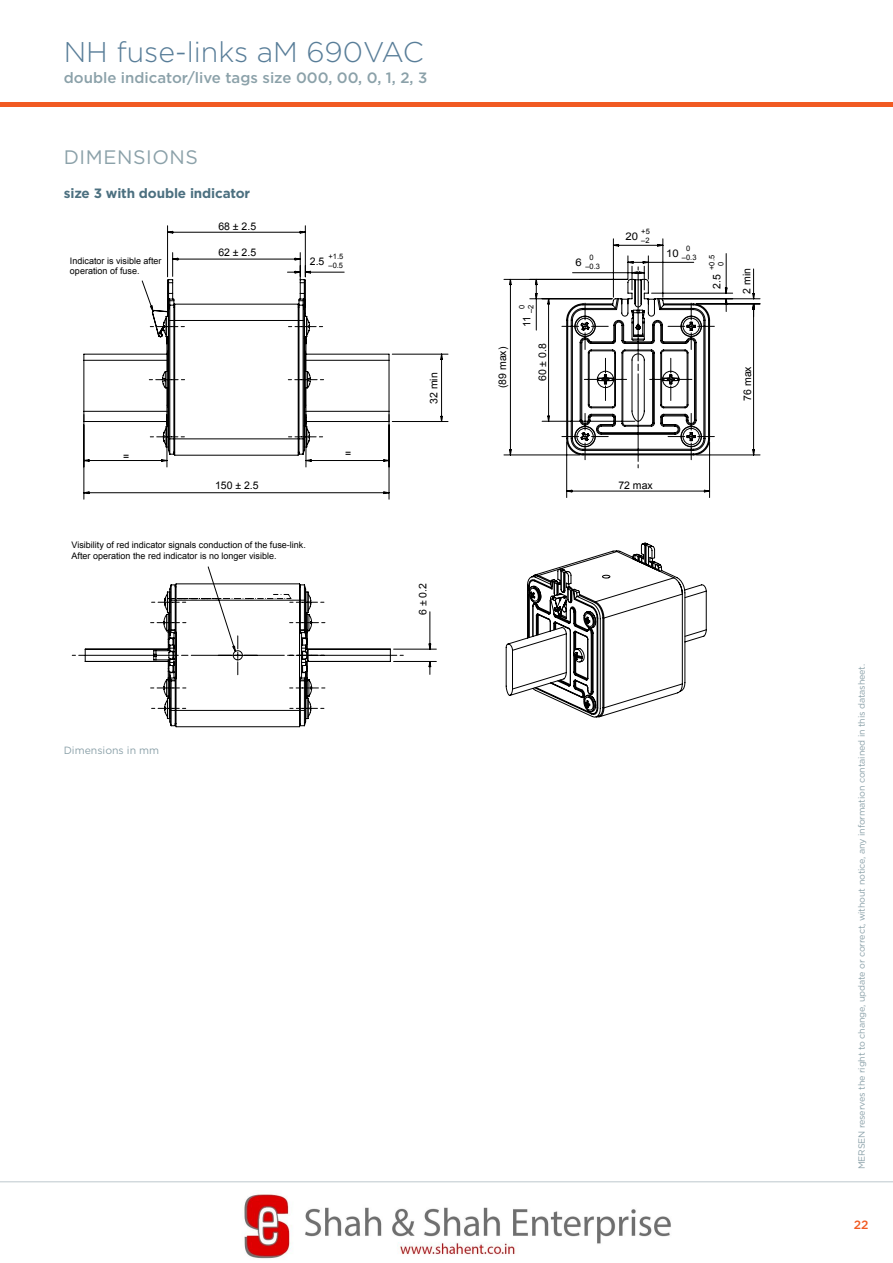
<style>
.page{position:relative;width:893px;height:1263px;background:#fff}
.page>*{position:absolute;margin:0;border:0;box-sizing:border-box;transform-origin:0 0}
.t1{font:300 28.5px "Gotham";color:#587d98}
.t2{font:19.5px "Gotham";letter-spacing:.03em;color:#8ba1a9}
.t3{font:500 15px "Gotham";color:#8ba1a9}
.t4{font:700 13.5px "Gotham";letter-spacing:-.01em;color:#4c7080}
.t5{font:500 12px "Gotham";color:#f15a22}
.t6{font:10.5px "Arial";color:#000}
.t7{font:10.5px "Gotham";color:#8ba1a9}
.t8{font:10.5px "Arial";color:#000;scale:1.08 1}
.t9{font:9px/10.5px "Arial";color:#000}
.t10{font:9px "Gotham";letter-spacing:-.015em;color:#8ba1a9}
.t11{font:7.5px/9px "Arial";color:#000;text-align:center}
</style>
<div class="page">
<hr style="left:0;top:102px;width:893px;height:4px;background:#f15a22">
<hr style="left:0;top:1181px;width:893px;height:1px;background:#bec8cd">
<svg style="left:72px;top:225px;width:688px;height:498px"></svg>
<img style="left:244px;top:1193px;width:427px;height:67px">
<h1 class="t1" style="left:64px;top:34px;width:362px">NH fuse-links aM 690VAC</h1>
<h3 class="t3" style="left:64px;top:68px;width:365px">double indicator/live tags size 000, 00, 0, 1, 2, 3</h3>
<h2 class="t2" style="left:64px;top:145px;width:136px">DIMENSIONS</h2>
<h3 class="t4" style="left:64px;top:184px;width:188px">size 3 with double indicator</h3>
<p class="t9" style="left:70px;top:256px;width:93px">Indicator is visible after operation of fuse.</p>
<p class="t6" style="left:218px;top:219px;width:39px">68 ± 2.5</p>
<p class="t6" style="left:218px;top:245px;width:39px">62 ± 2.5</p>
<p class="t6" style="left:310px;top:255px;width:16px">2.5</p>
<p class="t11" style="left:329px;top:252px;width:16px;text-align:left">+1.5 –0.5</p>
<p class="t6" style="left:123px;top:449px;width:8px">=</p>
<p class="t6" style="left:215px;top:478px;width:45px">150 ± 2.5</p>
<p class="t6" style="left:345px;top:446px;width:8px">=</p>
<p class="t9" style="left:71px;top:540px;width:236px">Visibility of red indicator signals conduction of the fuse-link.<br>After operation the red indicator is no longer visible.</p>
<p class="t7" style="left:64px;top:743px;width:97px">Dimensions in mm</p>
<p class="t6" style="left:427px;top:404px;width:33px;rotate:-90deg">32 min</p>
<p class="t6" style="left:416px;top:615px;width:34px;rotate:-90deg">6 ± 0.2</p>
<p class="t6" style="left:496px;top:388px;width:43px;rotate:-90deg">(89 max)</p>
<p class="t11" style="left:518px;top:313px;width:10px;rotate:-90deg">0 –2</p>
<p class="t6" style="left:520px;top:327px;width:12px;rotate:-90deg">11</p>
<p class="t6" style="left:536px;top:381px;width:39px;rotate:-90deg">60 ± 0.8</p>
<p class="t8" style="left:576px;top:255px;width:7px">6</p>
<p class="t11" style="left:585px;top:253px;width:16px">0 –0.3</p>
<p class="t8" style="left:626px;top:229px;width:13px">20</p>
<p class="t11" style="left:641px;top:227px;width:10px;text-align:left">+5 –2</p>
<p class="t8" style="left:666px;top:246px;width:13px">10</p>
<p class="t11" style="left:682px;top:244px;width:16px">0 –0.3</p>
<p class="t11" style="left:707px;top:270px;width:16px;rotate:-90deg">+0.5<br>0</p>
<p class="t6" style="left:710px;top:289px;width:16px;rotate:-90deg">2.5</p>
<p class="t6" style="left:740px;top:294px;width:27px;rotate:-90deg">2 min</p>
<p class="t6" style="left:740px;top:401px;width:36px;rotate:-90deg">76 max</p>
<p class="t6" style="left:618px;top:478px;width:36px">72 max</p>
<p class="t10" style="left:856px;top:1169px;width:507px;rotate:-90deg">MERSEN reserves the right to change, update or correct, without notice, any information contained in this datasheet.</p>
<h3 class="t5" style="left:854px;top:1217px;width:16px">22</h3>
</div>
